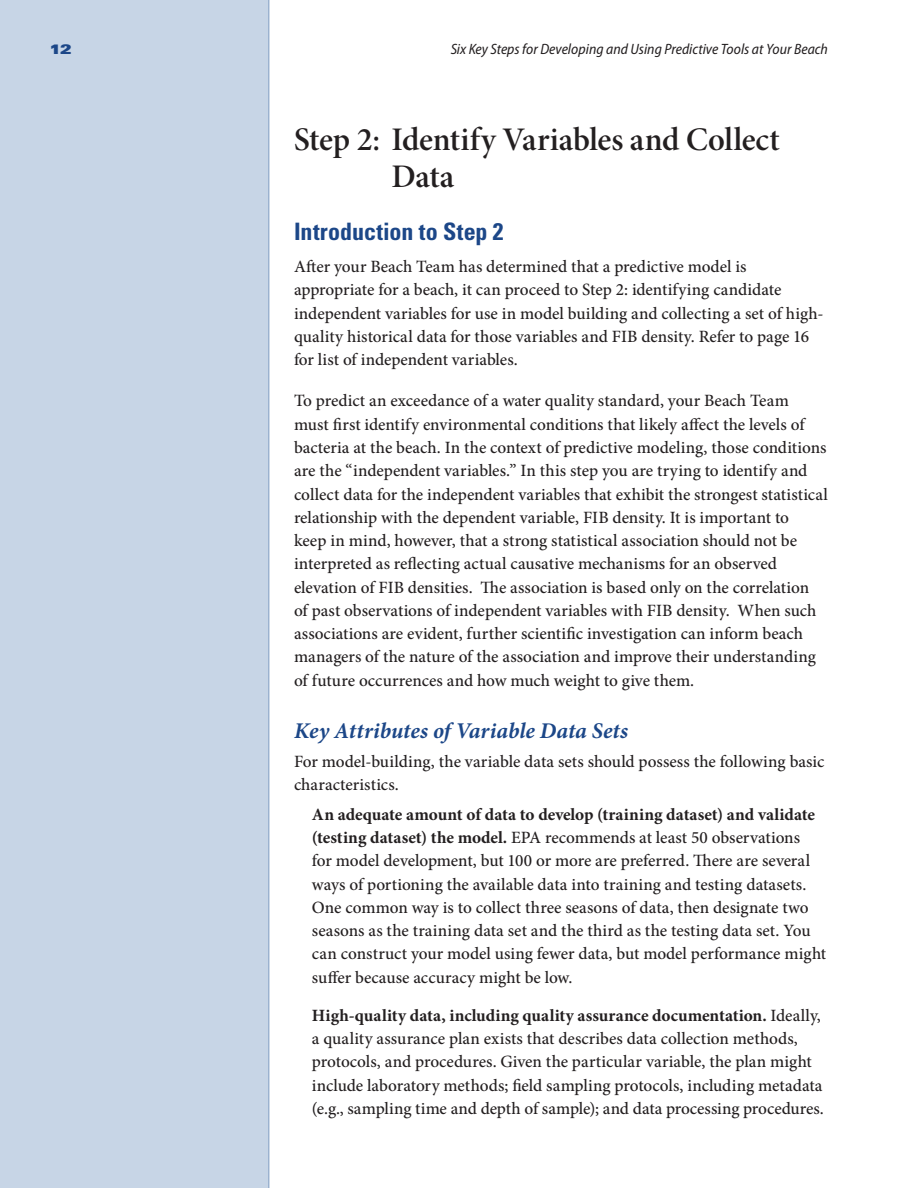
<style>
.page{position:relative;width:918px;height:1188px;background:#fff}
.page>*{position:absolute;margin:0;border:0;box-sizing:border-box;transform-origin:0 0}
.t1{font:33px/37.5px "Minion Pro Semibold Subh";letter-spacing:-.005em;color:#231f20}
.t2{font:700 condensed 24px "Univers LT Std";letter-spacing:.005em;color:#1c4788}
.t3{font:italic 700 22.5px "Minion Pro";color:#1c4788}
.t4{font:500 17.25px/23.2px "Minion Pro";color:#231f20}
.t5{font:italic semi-condensed 15px "Myriad Pro";color:#231f20}
.t6{font:13.5px "Univers LT Std X Black Ex";color:#1c4788}
.s1{font-weight:700}
</style>
<div class="page">
<div style="left:0;top:0;width:270px;height:1188px;background:#c7d5e6"></div>
<p class="t6" style="left:50px;top:41px;width:24px">12</p>
<p class="t5" style="left:451px;top:41px;width:379px">Six Key Steps for Developing and Using Predictive Tools at Your Beach</p>
<h1 class="t1" style="left:392px;top:122px;width:390px;text-indent:-98px">Step 2: Identify Variables and Collect<br>Data</h1>
<h2 class="t2" style="left:294px;top:217px;width:211px">Introduction to Step 2</h2>
<p class="t4" style="left:294px;top:255px;width:531px">After your Beach Team has determined that a predictive model is appropriate for a beach, it can proceed to Step 2: identifying candidate independent variables for use in model building and collecting a set of high&shy;quality historical data for those variables and FIB density. Refer to page 16 for list of independent variables.</p>
<p class="t4" style="left:294px;top:389px;width:536px">To predict an exceedance of a water quality standard, your Beach Team must first identify environmental conditions that likely affect the levels of bacteria at the beach. In the context of predictive modeling, those conditions are the “independent variables.” In this step you are trying to identify and collect data for the independent variables that exhibit the strongest statistical relationship with the dependent variable, FIB density. It is important to<br>keep in mind, however, that a strong statistical association should not be interpreted as reflecting actual causative mechanisms for an observed elevation of FIB densities. The association is based only on the correlation<br>of past observations of independent variables with FIB density. When such associations are evident, further scientific investigation can inform beach managers of the nature of the association and improve their understanding of future occurrences and how much weight to give them.</p>
<h3 class="t3" style="left:294px;top:715px;width:336px">Key Attributes of Variable Data Sets</h3>
<p class="t4" style="left:294px;top:750px;width:532px">For model-building, the variable data sets should possess the following basic characteristics.</p>
<p class="t4" style="left:312px;top:803px;width:516px"><span class="s1">An adequate amount of data to develop (training dataset) and validate (testing dataset) the model .</span> EPA recommends at least 50 observations<br>for model development, but 100 or more are preferred. There are several ways of portioning the available data into training and testing datasets.<br>One common way is to collect three seasons of data, then designate two seasons as the training data set and the third as the testing data set. You can construct your model using fewer data, but model performance might suffer because accuracy might be low.</p>
<p class="t4" style="left:312px;top:1004px;width:513px"><span class="s1">High-quality data, including quality assurance documentation .</span> Ideally, a quality assurance plan exists that describes data collection methods, protocols, and procedures. Given the particular variable, the plan might include laboratory methods; field sampling protocols, including metadata (e.g., sampling time and depth of sample); and data processing procedures.</p>
</div>
